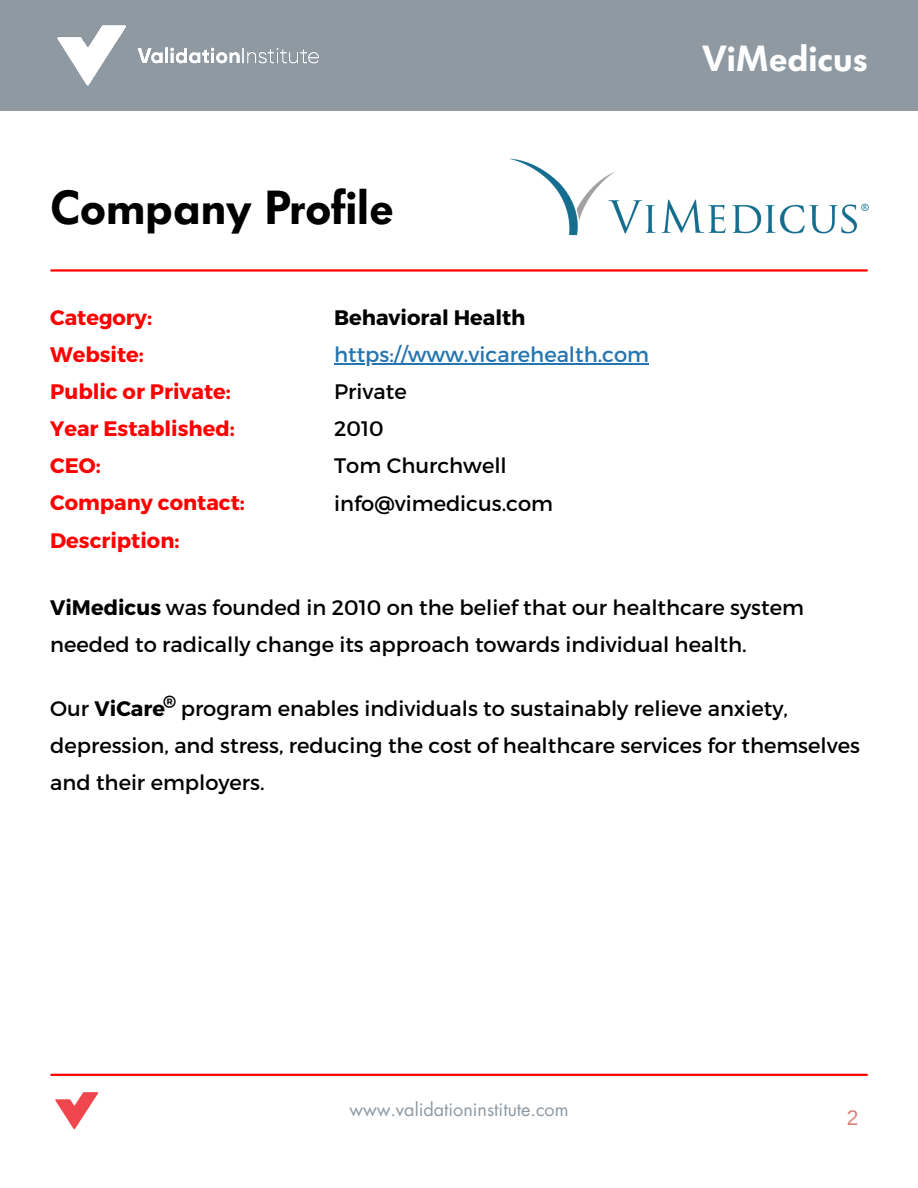
<style>
.page{position:relative;width:918px;height:1188px;background:#fff}
.page>*{position:absolute;margin:0;border:0;box-sizing:border-box;transform-origin:0 0}
.t1{font:600 47.25px "Futura BQ";color:#000}
.t2{font:600 36px "Futura BQ";color:#fff}
.t3{font:21px/37.2px "Montserrat";color:#000}
.t4{font:700 21px/37.2px "Montserrat";color:#f00}
.t5{font:21px "Montserrat";color:#2475b0}
.t6{font:700 21px "Montserrat";color:#000}
.t7{font:21px "Arimo";color:#d97f76}
.t8{font:18px "Futura LT";color:#8e99a2}
.t9{font:700 18px "Montserrat";color:#000}
.s1{font-weight:700}
</style>
<div class="page">
<div style="left:0;top:0;width:918px;height:111px;background:#8e99a2"></div>
<img style="left:57px;top:25px;width:262px;height:61px">
<hr style="left:51px;top:1074px;width:816px;height:2px;background:#f00">
<img style="left:55px;top:1092px;width:44px;height:38px">
<hr style="left:51px;top:269px;width:816px;height:3px;background:#f00">
<img style="left:509px;top:158px;width:360px;height:78px">
<hr style="left:334px;top:363px;width:315px;height:1px;background:#2475b0">
<h1 class="t1" style="left:50px;top:179px;width:345px">Company Profile</h1>
<p class="t4" style="left:50px;top:298px;width:196px">Category:<br>Website:<br>Public or Private:<br>Year Established:<br>CEO:<br>Company contact:<br>Description:</p>
<p class="t6" style="left:334px;top:304px;width:193px">Behavioral Health</p>
<p class="t5" style="left:334px;top:341px;width:317px">https://www.vicarehealth.com</p>
<p class="t3" style="left:334px;top:372px;width:220px">Private<br>2010<br>Tom Churchwell info@vimedicus.com</p>
<h2 class="t2" style="left:702px;top:38px;width:167px">ViMedicus</h2>
<p class="t3" style="left:50px;top:588px;width:755px"><span class="s1">ViMedicus</span> was founded in 2010 on the belief that our healthcare system needed to radically change its approach towards individual health.</p>
<p class="t9" style="left:163px;top:690px;width:15px">®</p>
<p class="t3" style="left:50px;top:689px;width:811px">Our <span class="s1">ViCare</span> program enables individuals to sustainably relieve anxiety, depression, and stress, reducing the cost of healthcare services for themselves and their employers.</p>
<p class="t8" style="left:349px;top:1098px;width:221px">www.validationinstitute.com</p>
<p class="t7" style="left:847px;top:1106px;width:13px">2</p>
</div>
